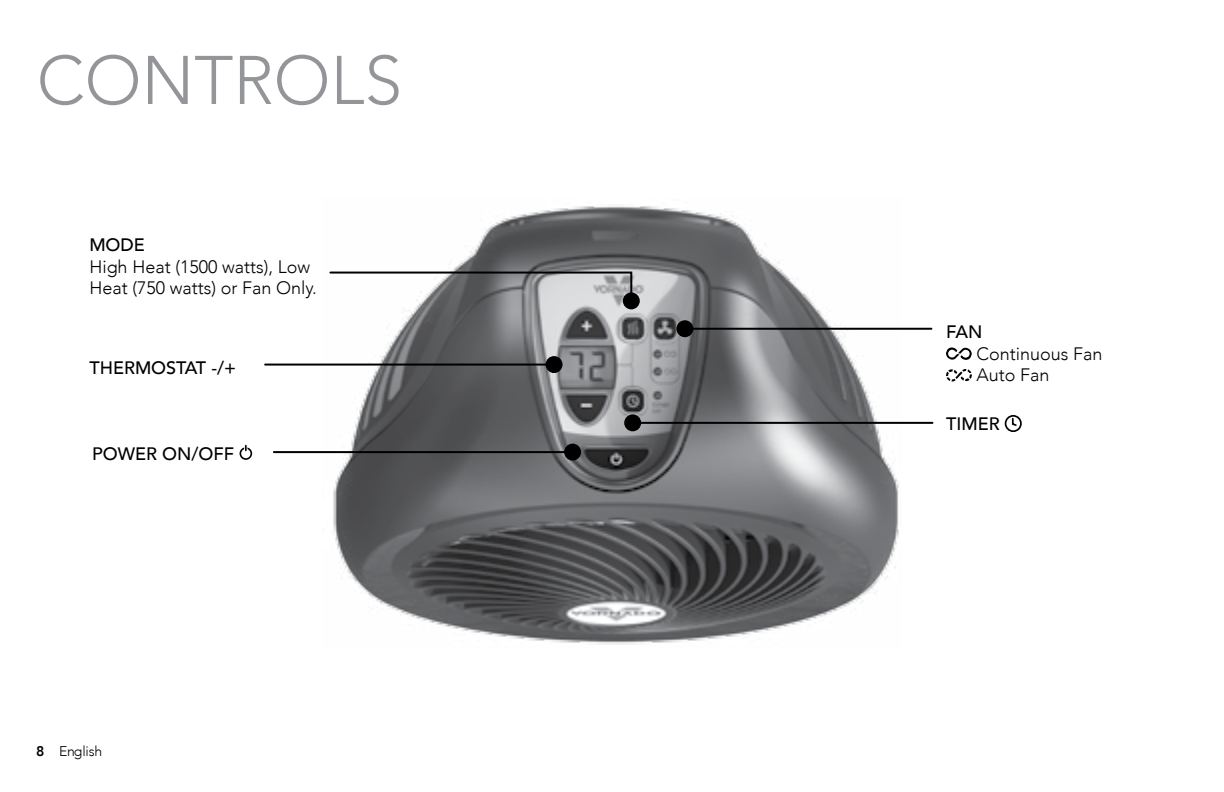
<style>
.page{position:relative;width:1224px;height:792px;background:#fff}
.page>*{position:absolute;margin:0;border:0;box-sizing:border-box;transform-origin:0 0}
.t1{font:300 68px "Avenir";color:#939598}
.t2{font:300 18px/21.6px "Avenir";color:#000}
.t3{font:500 18px "Avenir";color:#000}
.t4{font:300 14px "Avenir";letter-spacing:-.02em;color:#000}
.s1{font-weight:800}
</style>
<div class="page">
<img style="left:322px;top:206px;width:579px;height:439px">
<div style="left:240px;top:447px;width:12px;height:13px;border:2px solid #000;border-radius:50%"></div>
<svg style="left:244px;top:446px;width:3px;height:5px"></svg>
<div style="left:546px;top:356px;width:17px;height:17px;background:#000;border-radius:50%"></div>
<hr style="left:265px;top:364px;width:281px;height:2px;background:#000">
<div style="left:564px;top:444px;width:17px;height:17px;background:#000;border-radius:50%"></div>
<hr style="left:274px;top:451px;width:291px;height:2px;background:#000">
<svg style="left:328px;top:271px;width:305px;height:24px"></svg>
<div style="left:623px;top:292px;width:17px;height:17px;background:#000;border-radius:50%"></div>
<div style="left:624px;top:414px;width:17px;height:17px;background:#000;border-radius:50%"></div>
<hr style="left:641px;top:422px;width:291px;height:2px;background:#000">
<div style="left:1005px;top:415px;width:17px;height:17px;border:2px solid #000;border-radius:50%"></div>
<svg style="left:1011px;top:417px;width:7px;height:9px"></svg>
<svg style="left:946px;top:347px;width:26px;height:13px"></svg>
<svg style="left:946px;top:369px;width:26px;height:13px"></svg>
<div style="left:676px;top:320px;width:17px;height:17px;background:#000;border-radius:50%"></div>
<hr style="left:693px;top:328px;width:238px;height:2px;background:#000">
<h1 class="t1" style="left:37px;top:40px;width:367px">CONTROLS</h1>
<p class="t3" style="left:89px;top:229px;width:57px">MODE</p>
<p class="t2" style="left:89px;top:256px;width:229px">High Heat (1500 watts), Low<br>Heat (750 watts) or Fan Only.</p>
<p class="t3" style="left:89px;top:352px;width:148px">THERMOSTAT -/+</p>
<p class="t3" style="left:92px;top:438px;width:143px">POWER ON/OFF</p>
<p class="t4" style="left:36px;top:743px;width:68px"><span class="s1">8</span> English</p>
<p class="t3" style="left:946px;top:316px;width:38px">FAN</p>
<p class="t2" style="left:976px;top:343px;width:128px">Continuous Fan<br>Auto Fan</p>
<p class="t3" style="left:946px;top:408px;width:55px">TIMER</p>
</div>
